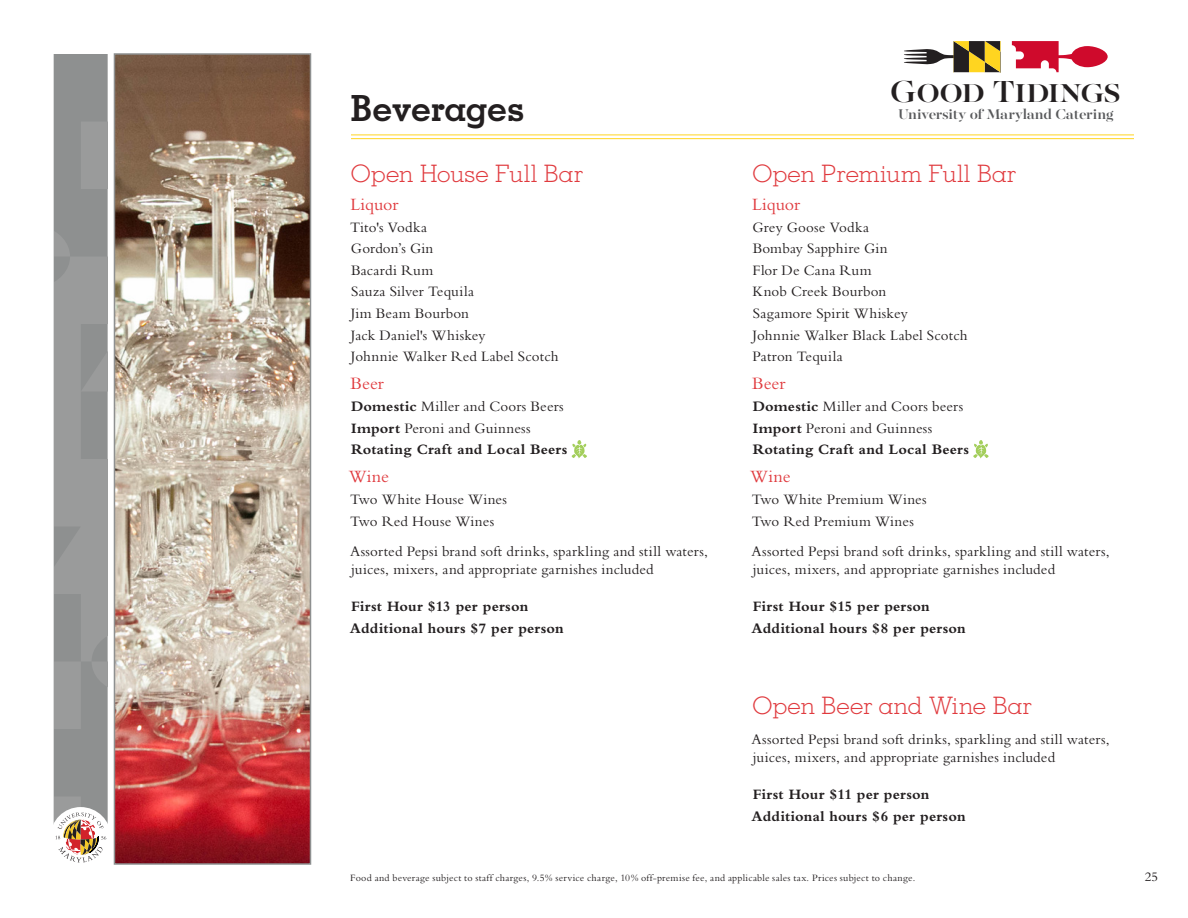
<style>
.page{position:relative;width:1188px;height:918px;background:#fff}
.page>*{position:absolute;margin:0;border:0;box-sizing:border-box;transform-origin:0 0}
.t1{font:700 36px "Memphis LT Std";letter-spacing:-.015em;color:#231f20}
.t2{font:500 33.9px "Majesti Banner";letter-spacing:-.02em;color:#231f20}
.t3{font:300 24px "Memphis LT Std";letter-spacing:.005em;color:#e03a3e}
.t4{font:18px "Bembo";color:#e03a3e}
.t5{font:500 15.6px "Majesti Banner";letter-spacing:-.01em;color:#58595b}
.t6{font:15px/21.6px "Bembo";letter-spacing:.01em;color:#231f20}
.t7{font:700 15px/21.6px "Bembo";letter-spacing:.015em;color:#231f20}
.t8{font:13.5px "Bembo";color:#231f20}
.t9{font:10.2px "Bembo";letter-spacing:.025em;color:#231f20}
.s1{font-weight:400}
</style>
<div class="page">
<img style="left:117px;top:56px;width:191px;height:806px">
<div style="left:114px;top:53px;width:197px;height:812px;border:2px solid #8e9090"></div>
<svg style="left:54px;top:59px;width:54px;height:804px;background:#989898"></svg>
<hr style="left:351px;top:135px;width:783px;height:1px;background:#ffd420">
<hr style="left:351px;top:138px;width:783px;height:1px;background:#ffd420">
<svg style="left:572px;top:440px;width:15px;height:18px"></svg>
<svg style="left:973px;top:440px;width:16px;height:18px"></svg>
<svg style="left:1012px;top:41px;width:96px;height:31px"></svg>
<svg style="left:904px;top:41px;width:96px;height:31px"></svg>
<h1 class="t1" style="left:351px;top:86px;width:176px">Beverages</h1>
<h3 class="t3" style="left:351px;top:159px;width:234px">Open House Full Bar</h3>
<p class="t4" style="left:351px;top:194px;width:49px">Liquor</p>
<p class="t6" style="left:350px;top:216px;width:210px">Tito's Vodka<br>Gordon’s Gin<br>Bacardi Rum<br>Sauza Silver Tequila<br>Jim Beam Bourbon<br>Jack Daniel's Whiskey<br>Johnnie Walker Red Label Scotch</p>
<p class="t4" style="left:351px;top:373px;width:35px">Beer</p>
<p class="t7" style="left:351px;top:395px;width:218px">Domestic <span class="s1">Miller and Coors Beers<br></span>Import <span class="s1">Peroni and Guinness<br></span>Rotating Craft and Local Beers</p>
<p class="t4" style="left:349px;top:466px;width:42px">Wine</p>
<p class="t6" style="left:350px;top:488px;width:158px">Two White House Wines<br>Two Red House Wines</p>
<p class="t6" style="left:350px;top:543px;width:360px;line-height:17.2px">Assorted Pepsi brand soft drinks, sparkling and still waters, juices, mixers, and appropriate garnishes included</p>
<p class="t7" style="left:350px;top:595px;width:215px">First Hour $13 per person<br>Additional hours $7 per person</p>
<h2 class="t2" style="left:890px;top:69px;width:232px">GOOD TIDINGS</h2>
<p class="t5" style="left:898px;top:104px;width:217px">University of Maryland Catering</p>
<h3 class="t3" style="left:753px;top:159px;width:265px">Open Premium Full Bar</h3>
<p class="t4" style="left:752px;top:194px;width:49px">Liquor</p>
<p class="t6" style="left:753px;top:216px;width:217px">Grey Goose Vodka<br>Bombay Sapphire Gin<br>Flor De Cana Rum<br>Knob Creek Bourbon<br>Sagamore Spirit Whiskey<br>Johnnie Walker Black Label Scotch<br>Patron Tequila</p>
<p class="t4" style="left:752px;top:373px;width:35px">Beer</p>
<p class="t7" style="left:753px;top:395px;width:218px">Domestic <span class="s1">Miller and Coors beers<br></span>Import <span class="s1">Peroni and Guinness<br></span>Rotating Craft and Local Beers</p>
<p class="t4" style="left:750px;top:466px;width:42px">Wine</p>
<p class="t6" style="left:752px;top:488px;width:176px">Two White Premium Wines<br>Two Red Premium Wines</p>
<p class="t6" style="left:752px;top:543px;width:360px;line-height:17.2px">Assorted Pepsi brand soft drinks, sparkling and still waters, juices, mixers, and appropriate garnishes included</p>
<p class="t7" style="left:752px;top:595px;width:216px">First Hour $15 per person<br>Additional hours $8 per person</p>
<h3 class="t3" style="left:753px;top:690px;width:281px">Open Beer and Wine Bar</h3>
<p class="t6" style="left:752px;top:731px;width:360px;line-height:17.2px">Assorted Pepsi brand soft drinks, sparkling and still waters, juices, mixers, and appropriate garnishes included</p>
<p class="t7" style="left:752px;top:784px;width:216px">First Hour $11 per person<br>Additional hours $6 per person</p>
<p class="t9" style="left:350px;top:872px;width:567px">Food and beverage subject to staff charges, 9.5% service charge, 10% off-premise fee, and applicable sales tax. Prices subject to change.</p>
<p class="t8" style="left:1145px;top:869px;width:15px">25</p>
</div>
